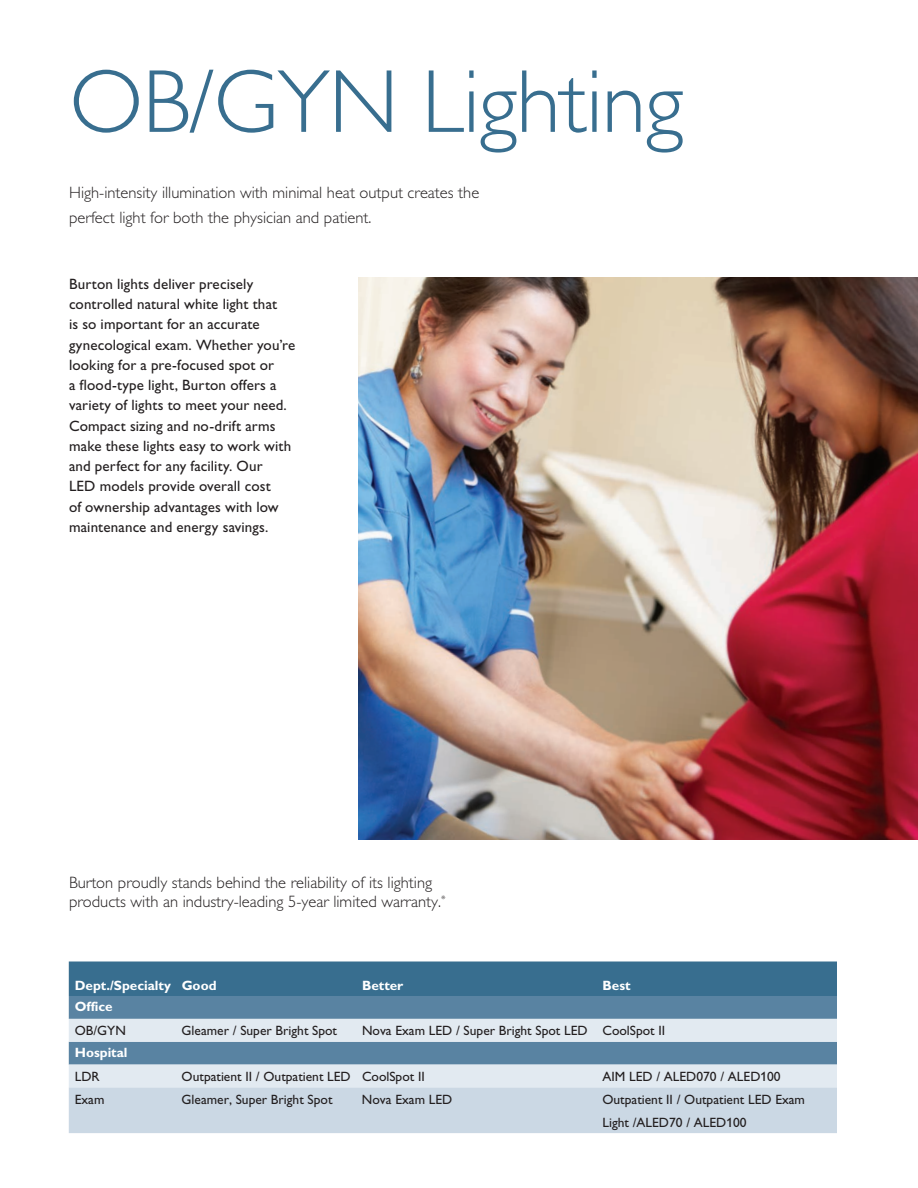
<style>
.page{position:relative;width:918px;height:1188px;background:#fff}
.page>*{position:absolute;margin:0;border:0;box-sizing:border-box;transform-origin:0 0}
.t1{font:300 90px "Gill Alt One";letter-spacing:-.01em;color:#386e8f}
.t2{font:300 16.5px/19.5px "Gill Alt One";color:#231f20}
.t3{font:15px/20.2px "Gill Alt One";letter-spacing:.01em;color:#231f20}
.t4{font:13.5px/23.2px "Gill Alt One";color:#231f20}
.t5{font:700 13.5px "Gill Alt One";color:#fff}
.t6{font:700 13.5px "Gill Sans Alt One";color:#fff}
</style>
<div class="page">
<img style="left:359px;top:277px;width:559px;height:563px">
<div style="left:69px;top:962px;width:768px;height:34px;background:#386e8f"></div>
<div style="left:69px;top:996px;width:768px;height:23px;background:#5983a2"></div>
<svg style="left:69px;top:1019px;width:768px;height:68px;background:#b4c8d6"></svg>
<div style="left:69px;top:1087px;width:768px;height:46px;background:#cbd8e4"></div>
<h1 class="t1" style="left:69px;top:51px;width:616px">OB/GYN Lighting</h1>
<p class="t2" style="left:69px;top:181px;width:412px;line-height:24.8px">High-intensity illumination with minimal heat output creates the perfect light for both the physician and patient.</p>
<p class="t3" style="left:69px;top:274px;width:228px">Burton lights deliver precisely controlled natural white light that<br>is so important for an accurate gynecological exam. Whether you’re looking for a pre-focused spot or<br>a flood-type light, Burton offers a variety of lights to meet your need.<br>Compact sizing and no-drift arms make these lights easy to work with and perfect for any facility. Our<br>LED models provide overall cost<br>of ownership advantages with low maintenance and energy savings.</p>
<p class="t2" style="left:69px;top:873px;width:378px">Burton proudly stands behind the reliability of its lighting products with an industry-leading 5-year limited warranty.<sup>*</sup></p>
<p class="t5" style="left:75px;top:977px;width:143px">Dept./Specialty Good</p>
<p class="t5" style="left:362px;top:977px;width:43px">Better</p>
<p class="t5" style="left:603px;top:977px;width:30px">Best</p>
<p class="t6" style="left:75px;top:998px;width:39px">Office</p>
<p class="t4" style="left:75px;top:1019px;width:53px">OB/GYN</p>
<p class="t4" style="left:182px;top:1019px;width:157px">Gleamer / Super Bright Spot</p>
<p class="t4" style="left:362px;top:1019px;width:305px">Nova Exam LED / Super Bright Spot LED CoolSpot II</p>
<p class="t6" style="left:75px;top:1043px;width:54px">Hospital</p>
<p class="t4" style="left:75px;top:1065px;width:26px">LDR</p>
<p class="t4" style="left:182px;top:1065px;width:245px">Outpatient II / Outpatient LED CoolSpot II</p>
<p class="t4" style="left:602px;top:1065px;width:180px">AIM LED / ALED070 / ALED100</p>
<p class="t4" style="left:75px;top:1088px;width:31px">Exam</p>
<p class="t4" style="left:182px;top:1088px;width:152px">Gleamer, Super Bright Spot</p>
<p class="t4" style="left:362px;top:1088px;width:92px">Nova Exam LED</p>
<p class="t4" style="left:602px;top:1088px;width:204px">Outpatient II / Outpatient LED Exam<br>Light /ALED70 / ALED100</p>
</div>
